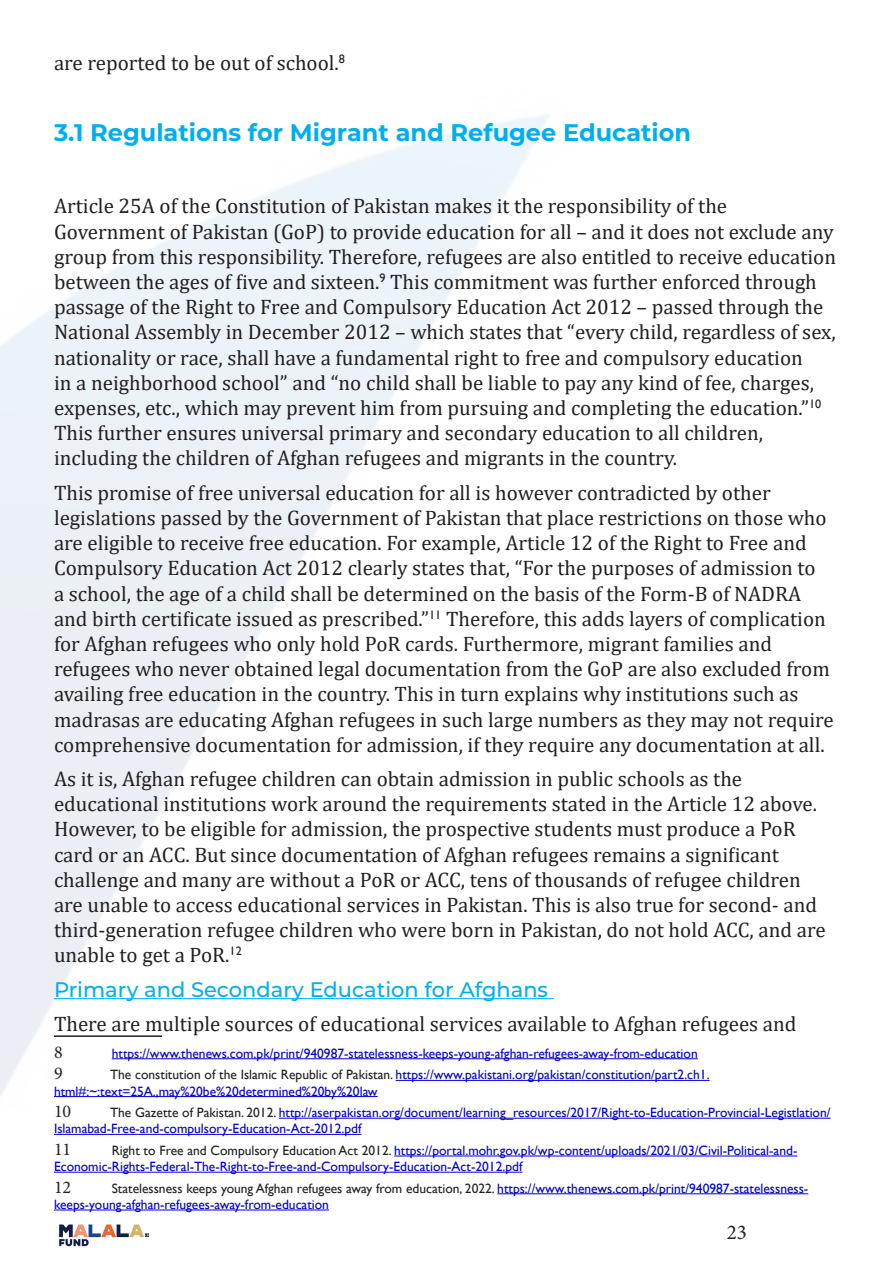
<style>
.page{position:relative;width:893px;height:1263px;background:#fff}
.page>*{position:absolute;margin:0;border:0;box-sizing:border-box;transform-origin:0 0}
.Body_Text{font:700 24px "Montserrat";color:#00aeef}
.Body_Text-2{font:21px/25.2px "Cambria";color:#231f20}
.Body_Text-3{font:500 21px "Montserrat";color:#00aeef}
.t1{font:21px "Minion Pro";color:#231f20}
.t2{font:18px "Minion Pro";color:#231f20}
.t3{font:13.5px/16.2px "Gill Sans";color:#0000d4}
.s1{color:#231f20}
</style>
<div class="page">
<img style="left:59px;top:1224px;width:90px;height:23px">
<hr style="left:54px;top:998px;width:500px;height:1px;background:#00aeef">
<hr style="left:54px;top:1035px;width:108px;height:2px;background:#231f20">
<hr style="left:112px;top:1058px;width:586px;height:1px;background:#0000d4">
<hr style="left:396px;top:1080px;width:314px;height:1px;background:#0000d4">
<hr style="left:54px;top:1096px;width:324px;height:1px;background:#0000d4">
<hr style="left:279px;top:1118px;width:552px;height:1px;background:#0000d4">
<hr style="left:54px;top:1134px;width:307px;height:1px;background:#0000d4">
<hr style="left:394px;top:1156px;width:403px;height:1px;background:#0000d4">
<hr style="left:54px;top:1172px;width:468px;height:1px;background:#0000d4">
<hr style="left:497px;top:1193px;width:311px;height:1px;background:#0000d4">
<hr style="left:54px;top:1210px;width:275px;height:1px;background:#0000d4">
<p class="Body_Text-2" style="left:54px;top:50px;width:293px">are reported to be out of school.<sup>8</sup></p>
<p class="Body_Text" style="left:54px;top:116px;width:639px">3.1 Regulations for Migrant and Refugee Education</p>
<p class="Body_Text-2" style="left:54px;top:194px;width:784px">Article 25A of the Constitution of Pakistan makes it the responsibility of the Government of Pakistan (GoP) to provide education for all – and it does not exclude any group from this responsibility. Therefore, refugees are also entitled to receive education between the ages of five and sixteen.<sup>9</sup> This commitment was further enforced through passage of the Right to Free and Compulsory Education Act 2012 – passed through the National Assembly in December 2012 – which states that “every child, regardless of sex, nationality or race, shall have a fundamental right to free and compulsory education<br>in a neighborhood school” and “no child shall be liable to pay any kind of fee, charges, expenses, etc., which may prevent him from pursuing and completing the education.”<sup>10<br></sup>This further ensures universal primary and secondary education to all children, including the children of Afghan refugees and migrants in the country.</p>
<p class="Body_Text-2" style="left:54px;top:480px;width:781px">This promise of free universal education for all is however contradicted by other legislations passed by the Government of Pakistan that place restrictions on those who are eligible to receive free education. For example, Article 12 of the Right to Free and Compulsory Education Act 2012 clearly states that, “For the purposes of admission to<br>a school, the age of a child shall be determined on the basis of the Form-B of NADRA and birth certificate issued as prescribed.”<sup>11</sup> Therefore, this adds layers of complication for Afghan refugees who only hold PoR cards. Furthermore, migrant families and refugees who never obtained legal documentation from the GoP are also excluded from availing free education in the country. This in turn explains why institutions such as madrasas are educating Afghan refugees in such large numbers as they may not require comprehensive documentation for admission, if they require any documentation at all.</p>
<p class="Body_Text-2" style="left:54px;top:766px;width:773px">As it is, Afghan refugee children can obtain admission in public schools as the educational institutions work around the requirements stated in the Article 12 above.<br>However, to be eligible for admission, the prospective students must produce a PoR card or an ACC. But since documentation of Afghan refugees remains a significant challenge and many are without a PoR or ACC, tens of thousands of refugee children are unable to access educational services in Pakistan. This is also true for second- and third-generation refugee children who were born in Pakistan, do not hold ACC, and are unable to get a PoR.<sup>12</sup></p>
<p class="Body_Text-3" style="left:54px;top:974px;width:496px">Primary and Secondary Education for Afghans</p>
<p class="Body_Text-2" style="left:54px;top:1011px;width:744px">There are multiple sources of educational services available to Afghan refugees and</p>
<p class="t2" style="left:54px;top:1040px;width:10px">8</p>
<p class="t3" style="left:112px;top:1045px;width:587px">https://www.thenews.com.pk/print/940987-statelessness-keeps-young-afghan-refugees-away-from-education</p>
<p class="t2" style="left:54px;top:1061px;width:10px">9</p>
<p class="t3" style="left:54px;top:1067px;width:657px;text-indent:56px"><span class="s1">The constitution of the Islamic Republic of Pakistan.</span> https://www.pakistani.org/pakistan/constitution/part2.ch1. html#:~:text=25A.,may%20be%20determined%20by%20law</p>
<p class="t2" style="left:54px;top:1099px;width:19px">10</p>
<p class="t3" style="left:54px;top:1105px;width:778px;text-indent:56px"><span class="s1">The Gazette of Pakistan. 2012.</span> http://aserpakistan.org/document/learning_resources/2017/Right-to-Education-Provincial-Legistlation/<br>Islamabad-Free-and-compulsory-Education-Act-2012.pdf</p>
<p class="t2" style="left:54px;top:1137px;width:19px">11</p>
<p class="t3" style="left:54px;top:1142px;width:745px;text-indent:58px"><span class="s1">Right to Free and Compulsory Education Act 2012.</span> https://portal.mohr.gov.pk/wp-content/uploads/2021/03/Civil-Political-and-<br>Economic-Rights-Federal-The-Right-to-Free-and-Compulsory-Education-Act-2012.pdf</p>
<p class="t2" style="left:54px;top:1175px;width:19px">12</p>
<p class="t3" style="left:54px;top:1180px;width:756px;text-indent:58px"><span class="s1">Statelessness keeps young Afghan refugees away from education, 2022.</span> https://www.thenews.com.pk/print/940987-statelessness&shy;keeps-young-afghan-refugees-away-from-education</p>
<p class="t1" style="left:727px;top:1218px;width:22px">23</p>
</div>
